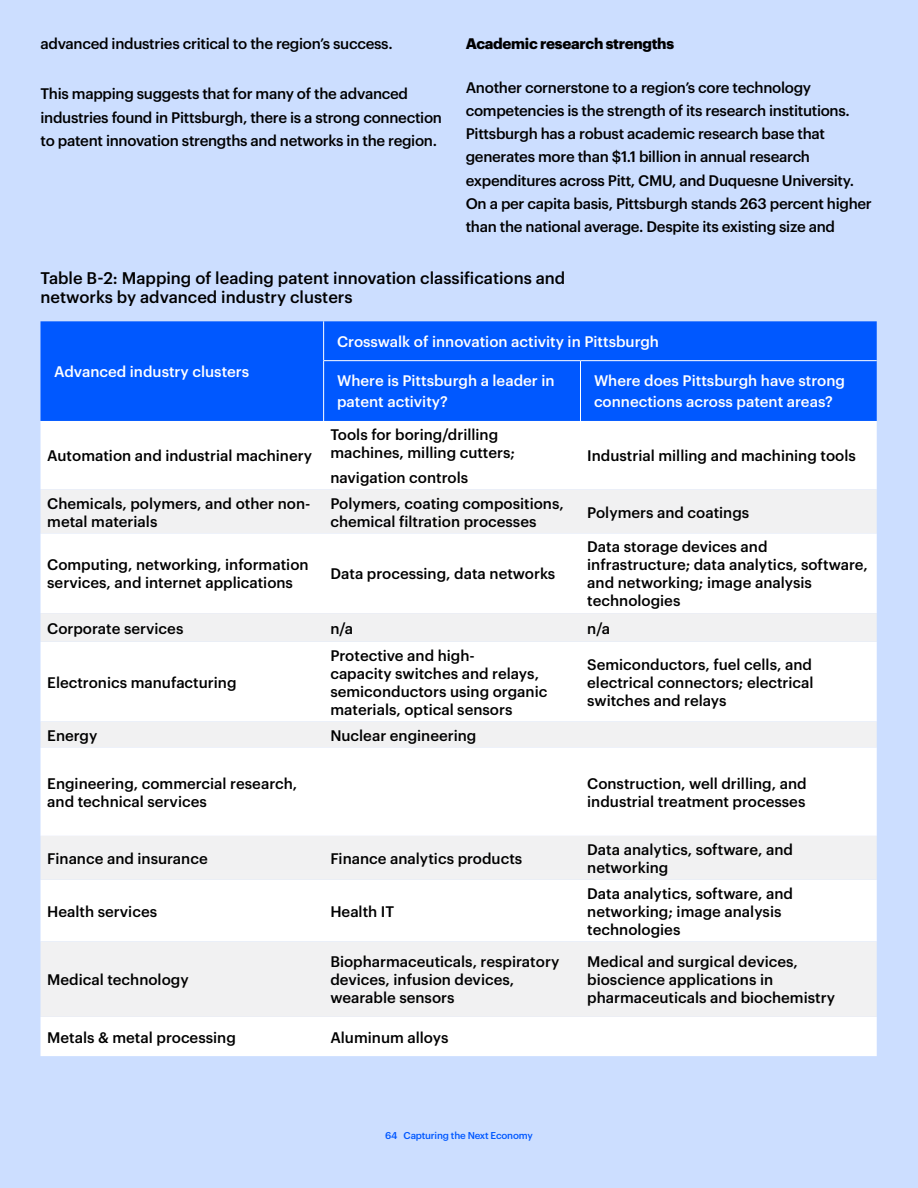
<style>
.page{position:relative;width:918px;height:1188px;background:#ccdeff}
.page>*{position:absolute;margin:0;border:0;box-sizing:border-box;transform-origin:0 0}
.t1{font:500 16.5px/19.8px "Graphik";color:#000}
.t2{font:500 15px/18px "Graphik";color:#000}
.t3{font:500 15px/23.2px "Graphik";letter-spacing:-.02em;color:#000}
.t4{font:500 15px/21px "Graphik";color:#fff}
.t5{font:700 15px "Graphik";letter-spacing:-.02em;color:#000}
.t6{font:500 9.75px "Graphik";letter-spacing:-.02em;color:#0058ff}
</style>
<div class="page">
<div style="left:40px;top:321px;width:837px;height:100px;background:#0058ff"></div>
<div style="left:40px;top:421px;width:837px;height:635px;background:#fff"></div>
<svg style="left:40px;top:490px;width:837px;height:527px;background:#f9f9f9"></svg>
<hr style="left:323px;top:321px;width:1px;height:39px;background:#fff">
<hr style="left:323px;top:360px;width:257px;height:1px;background:#fff">
<hr style="left:323px;top:361px;width:1px;height:60px;background:#fff">
<hr style="left:580px;top:360px;width:297px;height:1px;background:#fff">
<hr style="left:580px;top:361px;width:1px;height:60px;background:#fff">
<p class="t3" style="left:40px;top:31px;width:354px">advanced industries critical to the region’s success.</p>
<p class="t3" style="left:40px;top:81px;width:403px">This mapping suggests that for many of the advanced industries found in Pittsburgh, there is a strong connection to patent innovation strengths and networks in the region.</p>
<p class="t5" style="left:466px;top:32px;width:210px">Academic research strengths</p>
<p class="t3" style="left:466px;top:74px;width:408px">Another cornerstone to a region’s core technology competencies is the strength of its research institutions.<br>Pittsburgh has a robust academic research base that generates more than $1.1 billion in annual research expenditures across Pitt, CMU, and Duquesne University.<br>On a per capita basis, Pittsburgh stands 263 percent higher than the national average. Despite its existing size and</p>
<p class="t1" style="left:40px;top:266px;width:526px">Table B-2: Mapping of leading patent innovation classifications and networks by advanced industry clusters</p>
<p class="t4" style="left:54px;top:360px;width:197px">Advanced industry clusters</p>
<p class="t2" style="left:47px;top:446px;width:266px">Automation and industrial machinery</p>
<p class="t4" style="left:337px;top:330px;width:323px">Crosswalk of innovation activity in Pittsburgh</p>
<p class="t4" style="left:337px;top:369px;width:219px">Where is Pittsburgh a leader in patent activity?</p>
<p class="t4" style="left:594px;top:369px;width:253px">Where does Pittsburgh have strong connections across patent areas?</p>
<p class="t2" style="left:330px;top:424px;width:186px">Tools for boring/drilling machines, milling cutters;</p>
<p class="t2" style="left:330px;top:467px;width:139px">navigation controls</p>
<p class="t2" style="left:587px;top:446px;width:270px">Industrial milling and machining tools</p>
<p class="t2" style="left:47px;top:493px;width:265px">Chemicals, polymers, and other non&shy;metal materials</p>
<p class="t2" style="left:330px;top:493px;width:235px">Polymers, coating compositions, chemical filtration processes</p>
<p class="t2" style="left:587px;top:502px;width:164px">Polymers and coatings</p>
<p class="t2" style="left:47px;top:555px;width:263px">Computing, networking, information services, and internet applications</p>
<p class="t2" style="left:330px;top:564px;width:226px">Data processing, data networks</p>
<p class="t2" style="left:587px;top:537px;width:282px">Data storage devices and infrastructure; data analytics, software, and networking; image analysis technologies</p>
<p class="t2" style="left:47px;top:618px;width:138px">Corporate services</p>
<p class="t2" style="left:330px;top:618px;width:24px">n/a</p>
<p class="t2" style="left:587px;top:618px;width:24px">n/a</p>
<p class="t2" style="left:47px;top:672px;width:191px">Electronics manufacturing</p>
<p class="t2" style="left:330px;top:645px;width:219px">Protective and high-<br>capacity switches and relays, semiconductors using organic materials, optical sensors</p>
<p class="t2" style="left:587px;top:654px;width:228px;text-align:justify">Semiconductors, fuel cells, and electrical connectors; electrical switches and relays</p>
<p class="t2" style="left:47px;top:725px;width:52px">Energy</p>
<p class="t2" style="left:330px;top:725px;width:148px">Nuclear engineering</p>
<p class="t2" style="left:47px;top:773px;width:252px">Engineering, commercial research, and technical services</p>
<p class="t2" style="left:587px;top:773px;width:221px">Construction, well drilling, and industrial treatment processes</p>
<p class="t2" style="left:47px;top:848px;width:162px">Finance and insurance</p>
<p class="t2" style="left:330px;top:848px;width:193px">Finance analytics products</p>
<p class="t2" style="left:587px;top:839px;width:207px">Data analytics, software, and networking</p>
<p class="t2" style="left:47px;top:901px;width:111px">Health services</p>
<p class="t2" style="left:330px;top:901px;width:65px">Health IT</p>
<p class="t2" style="left:587px;top:883px;width:207px">Data analytics, software, and networking; image analysis technologies</p>
<p class="t2" style="left:47px;top:970px;width:143px">Medical technology</p>
<p class="t2" style="left:330px;top:952px;width:230px">Biopharmaceuticals, respiratory devices, infusion devices, wearable sensors</p>
<p class="t2" style="left:587px;top:952px;width:249px">Medical and surgical devices, bioscience applications in pharmaceuticals and biochemistry</p>
<p class="t2" style="left:47px;top:1027px;width:190px">Metals &amp; metal processing</p>
<p class="t2" style="left:330px;top:1027px;width:120px">Aluminum alloys</p>
<p class="t6" style="left:385px;top:1128px;width:149px">64 Capturing the Next Economy</p>
</div>
